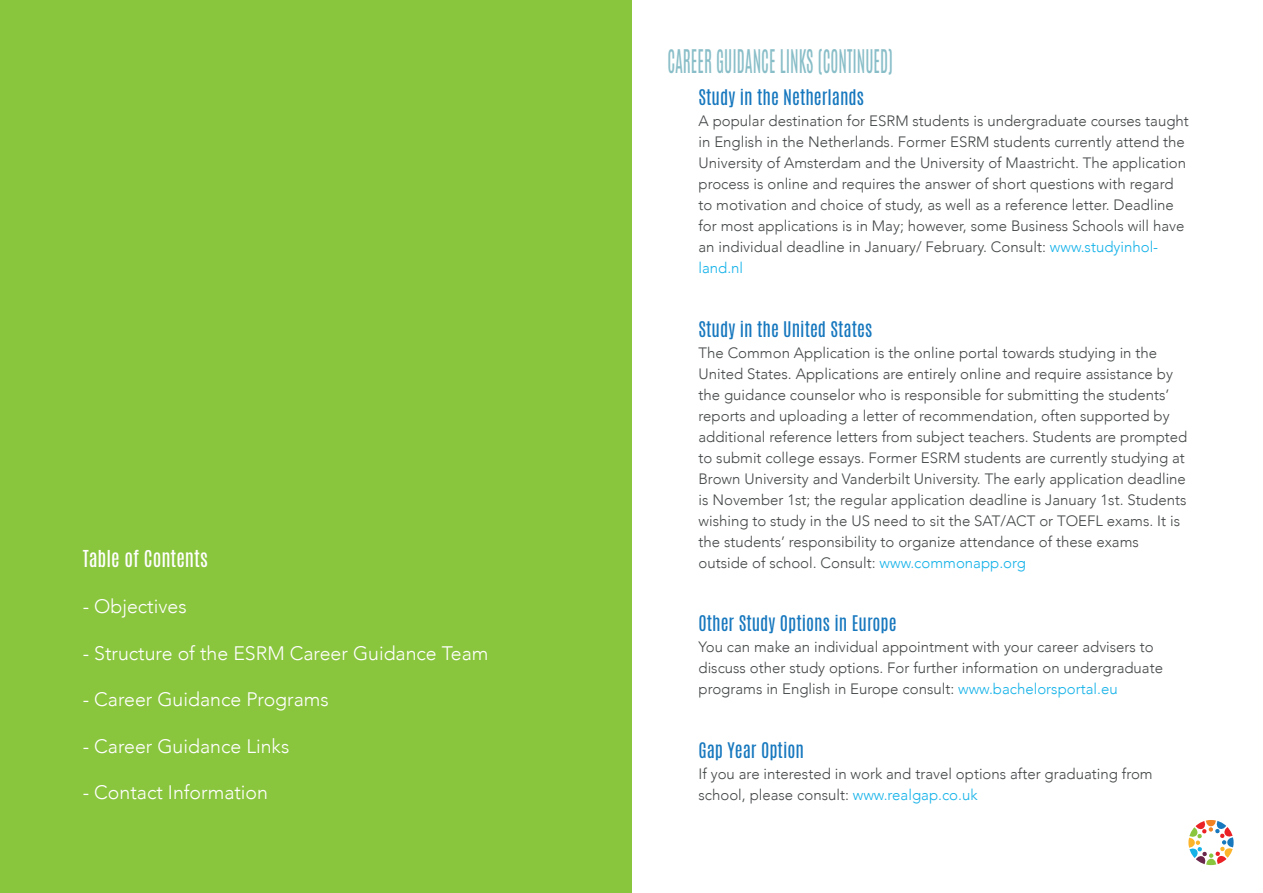
<style>
.page{position:relative;width:1263px;height:893px;background:#fff}
.page>*{position:absolute;margin:0;border:0;box-sizing:border-box;transform-origin:0 0}
.t1{font:27.15px "Antonio";color:#89bec8;scale:.64 1}
.t2{font:300 19.5px "Avenir";color:#fff}
.t3{font:19.5px "Antonio";color:#fff}
.t4{font:18px "Antonio";color:#1778be}
.t5{font:300 15px/21px "Avenir";color:#444748}
.s1{color:#15b2e8}
</style>
<div class="page">
<div style="left:0;top:0;width:631px;height:893px;background:#8ac53e"></div>
<svg style="left:1188px;top:820px;width:46px;height:45px"></svg>
<h2 class="t3" style="left:83px;top:544px;width:127px">Table of Contents</h2>
<h2 class="t2" style="left:83px;top:595px;width:106px">- Objectives</h2>
<h2 class="t2" style="left:83px;top:642px;width:407px">- Structure of the ESRM Career Guidance Team</h2>
<h2 class="t2" style="left:83px;top:688px;width:248px">- Career Guidance Programs</h2>
<h2 class="t2" style="left:83px;top:735px;width:208px">- Career Guidance Links</h2>
<h2 class="t2" style="left:83px;top:781px;width:187px">- Contact Information</h2>
<h1 class="t1" style="left:667px;top:42px;width:354px">CAREER GUIDANCE LINKS (CONTINUED)</h1>
<p class="t4" style="left:698px;top:84px;width:167px">Study in the Netherlands</p>
<p class="t5" style="left:698px;top:110px;width:492px">A popular destination for ESRM students is undergraduate courses taught in English in the Netherlands. Former ESRM students currently attend the University of Amsterdam and the University of Maastricht. The application process is online and requires the answer of short questions with regard to motivation and choice of study, as well as a reference letter. Deadline for most applications is in May; however, some Business Schools will have an individual deadline in January/ February. Consult: <span class="s1">www.studyinhol&shy;land.nl</span></p>
<p class="t4" style="left:698px;top:316px;width:175px">Study in the United States</p>
<p class="t5" style="left:698px;top:342px;width:490px">The Common Application is the online portal towards studying in the United States. Applications are entirely online and require assistance by the guidance counselor who is responsible for submitting the students’ reports and uploading a letter of recommendation, often supported by additional reference letters from subject teachers. Students are prompted to submit college essays. Former ESRM students are currently studying at Brown University and Vanderbilt University. The early application deadline is November 1st; the regular application deadline is January 1st. Students wishing to study in the US need to sit the SAT/ACT or TOEFL exams. It is the students’ responsibility to organize attendance of these exams outside of school. Consult: <span class="s1">www.commonapp.org</span></p>
<p class="t4" style="left:698px;top:610px;width:200px">Other Study Options in Europe</p>
<p class="t5" style="left:698px;top:637px;width:466px">You can make an individual appointment with your career advisers to discuss other study options. For further information on undergraduate programs in English in Europe consult: <span class="s1">www.bachelorsportal.eu</span></p>
<p class="t4" style="left:698px;top:737px;width:107px">Gap Year Option</p>
<p class="t5" style="left:698px;top:763px;width:456px">If you are interested in work and travel options after graduating from school, please consult: <span class="s1">www.realgap.co.uk</span></p>
</div>
